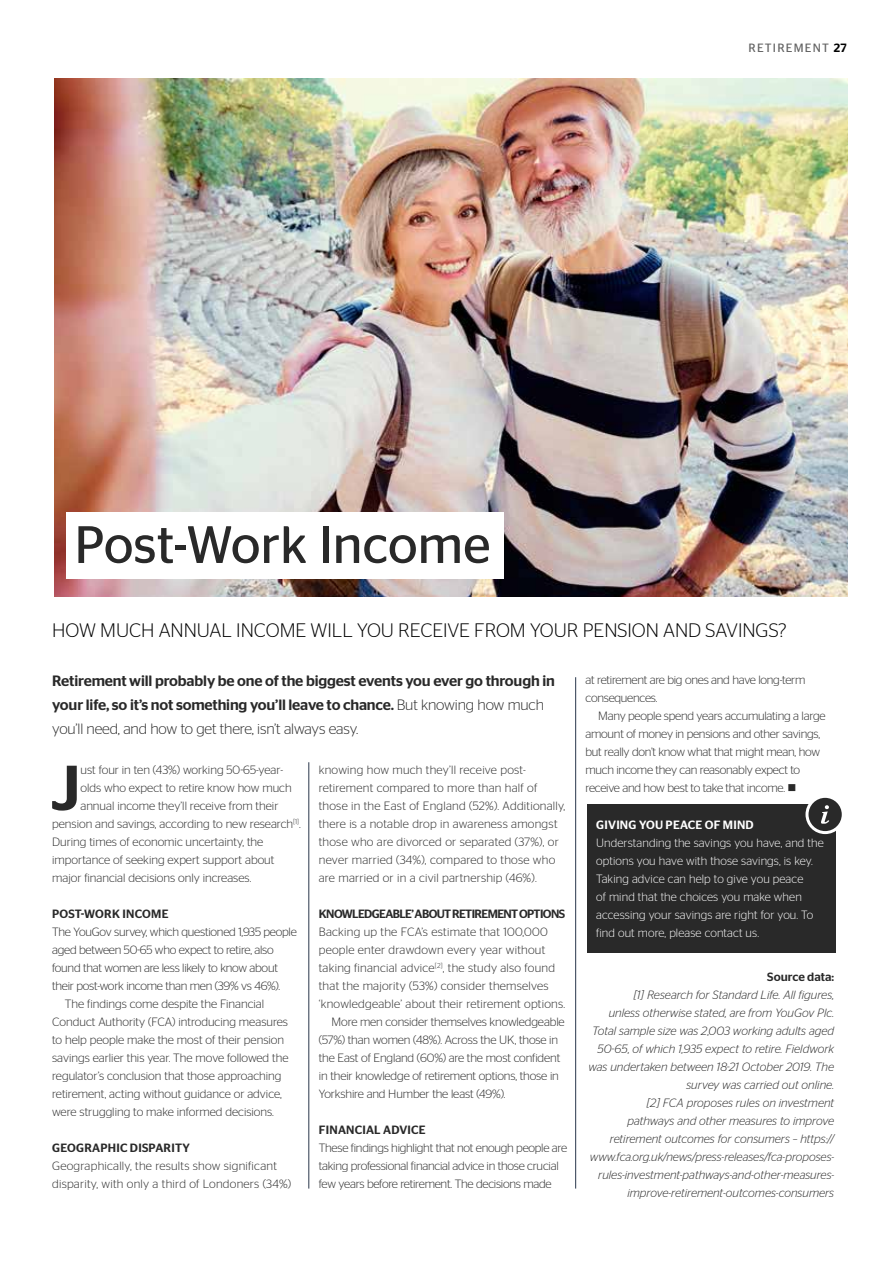
<style>
.page{position:relative;width:893px;height:1263px;background:#fff}
.page>*{position:absolute;margin:0;border:0;box-sizing:border-box;transform-origin:0 0}
.t1{font:500 63.45px "Stag Sans";color:#292929}
.t2{font:52.5px "Stag Sans";color:#292929}
.t3{font:300 19.5px "Stag Sans";color:#000}
.t4{font:500 15px/24px "Stag Sans";letter-spacing:-.01em;color:#292929}
.t5{font:300 12px "Stag Sans";color:#292929}
.t6{font:300 12px/18px "Stag Sans";letter-spacing:.02em;color:#292929}
.t7{font:300 12px/18px "Stag Sans";letter-spacing:-.02em;color:#292929}
.t8{font:italic 300 12px/18px "Stag Sans";color:#292929;text-align:right}
.t9{font:300 12px/18px "Stag Sans";letter-spacing:.01em;color:#fff}
.t10{font:500 12px "Stag Sans";letter-spacing:.02em;color:#292929}
.t11{font:500 12px "Stag Sans";letter-spacing:-.05em;color:#292929}
.t12{font:500 12px "Stag Sans";letter-spacing:.02em;color:#fff}
.t13{font:12px "Stag Sans";letter-spacing:.1em;color:#636363}
.t14{font:500 12px "Stag Sans";color:#292929}
.s1{font-weight:500;color:#000}
.s2{font-weight:300}
</style>
<div class="page">
<img style="left:54px;top:79px;width:793px;height:517px">
<div style="left:67px;top:512px;width:437px;height:67px;background:#fff"></div>
<div style="left:588px;top:804px;width:248px;height:148px;background:#292929"></div>
<div style="left:807px;top:796px;width:36px;height:36px;background:#292929;border-radius:50%"></div>
<div style="left:805px;top:795px;width:40px;height:39px;border:3px solid #fff;border-radius:50%"></div>
<svg style="left:821px;top:805px;width:8px;height:19px"></svg>
<hr style="left:309px;top:762px;width:1px;height:426px;background:#29374b">
<hr style="left:575px;top:677px;width:1px;height:511px;background:#29374b">
<h2 class="t2" style="left:74px;top:515px;width:418px">Post-Work Income</h2>
<p class="t13" style="left:748px;top:41px;width:100px">RETIREMENT <span class="s1">27</span></p>
<h3 class="t3" style="left:52px;top:620px;width:736px">HOW MUCH ANNUAL INCOME WILL YOU RECEIVE FROM YOUR PENSION AND SAVINGS?</h3>
<p class="t4" style="left:52px;top:669px;width:504px">Retirement will probably be one of the biggest events you ever go through in your life, so it’s not something you’ll leave to chance. <span class="s2">But knowing how much you’ll need, and how to get there, isn’t always easy.</span></p>
<h1 class="t1" style="left:51px;top:751px;width:31px">J</h1>
<p class="t5" style="left:80px;top:763px;width:204px">ust four in ten (43%) working 50-65-year-</p>
<p class="t7" style="left:585px;top:671px;width:221px">at retirement are big ones and have long-term consequences.</p>
<p class="t7" style="left:585px;top:707px;width:241px;text-indent:13px">Many people spend years accumulating a large amount of money in pensions and other savings, but really don’t know what that might mean, how much income they can reasonably expect to receive and how best to take that income.</p>
<p class="t6" style="left:319px;top:761px;width:248px">knowing how much they’ll receive post&shy;retirement compared to more than half of those in the East of England (52%). Additionally, there is a notable drop in awareness amongst those who are divorced or separated (37%), or never married (34%), compared to those who are married or in a civil partnership (46%).</p>
<p class="t11" style="left:319px;top:907px;width:248px">KNOWLEDGEABLE’ ABOUT RETIREMENT OPTIONS</p>
<p class="t6" style="left:319px;top:923px;width:230px">Backing up the FCA’s estimate that 100,000</p>
<p class="t6" style="left:319px;top:941px;width:228px">people enter drawdown every year without</p>
<p class="t6" style="left:319px;top:959px;width:238px">taking financial advice<sup>[2]</sup>, the study also found</p>
<p class="t6" style="left:319px;top:977px;width:231px">that the majority (53%) consider themselves</p>
<p class="t6" style="left:319px;top:995px;width:248px">‘knowledgeable’ about their retirement options.</p>
<p class="t5" style="left:332px;top:1015px;width:235px">More men consider themselves knowledgeable</p>
<p class="t5" style="left:319px;top:1033px;width:241px">(57%) than women (48%). Across the UK, those in</p>
<p class="t5" style="left:319px;top:1051px;width:243px">the East of England (60%) are the most confident</p>
<p class="t5" style="left:319px;top:1069px;width:242px">in their knowledge of retirement options, those in</p>
<p class="t5" style="left:319px;top:1087px;width:188px">Yorkshire and Humber the least (49%).</p>
<p class="t10" style="left:319px;top:1123px;width:108px">FINANCIAL ADVICE</p>
<p class="t7" style="left:319px;top:1139px;width:250px">These findings highlight that not enough people are taking professional financial advice in those crucial few years before retirement. The decisions made</p>
<p class="t5" style="left:80px;top:781px;width:213px">olds who expect to retire know how much</p>
<p class="t5" style="left:80px;top:799px;width:200px">annual income they’ll receive from their</p>
<p class="t5" style="left:52px;top:817px;width:250px">pension and savings, according to new research<sup>[1]</sup>.</p>
<p class="t5" style="left:52px;top:835px;width:213px">During times of economic uncertainty, the</p>
<p class="t5" style="left:52px;top:853px;width:224px">importance of seeking expert support about</p>
<p class="t5" style="left:52px;top:871px;width:201px">major financial decisions only increases.</p>
<p class="t10" style="left:52px;top:907px;width:118px">POST-WORK INCOME</p>
<p class="t7" style="left:52px;top:923px;width:246px">The YouGov survey, which questioned 1,935 people</p>
<p class="t7" style="left:52px;top:941px;width:223px">aged between 50-65 who expect to retire, also</p>
<p class="t7" style="left:52px;top:959px;width:227px">found that women are less likely to know about</p>
<p class="t7" style="left:52px;top:977px;width:229px">their post-work income than men (39% vs 46%).</p>
<p class="t5" style="left:65px;top:997px;width:201px">The findings come despite the Financial</p>
<p class="t5" style="left:52px;top:1015px;width:237px">Conduct Authority (FCA) introducing measures</p>
<p class="t5" style="left:52px;top:1033px;width:233px">to help people make the most of their pension</p>
<p class="t5" style="left:52px;top:1051px;width:238px">savings earlier this year. The move followed the</p>
<p class="t5" style="left:52px;top:1069px;width:231px">regulator’s conclusion that those approaching</p>
<p class="t5" style="left:52px;top:1087px;width:231px">retirement, acting without guidance or advice,</p>
<p class="t5" style="left:52px;top:1105px;width:223px">were struggling to make informed decisions.</p>
<p class="t10" style="left:52px;top:1141px;width:139px">GEOGRAPHIC DISPARITY</p>
<p class="t6" style="left:52px;top:1157px;width:241px">Geographically, the results show significant disparity, with only a third of Londoners (34%)</p>
<p class="t12" style="left:596px;top:818px;width:159px">GIVING YOU PEACE OF MIND</p>
<p class="t9" style="left:596px;top:834px;width:229px">Understanding the savings you have, and the options you have with those savings, is key.<br>Taking advice can help to give you peace<br>of mind that the choices you make when accessing your savings are right for you. To find out more, please contact us.</p>
<p class="t14" style="left:767px;top:970px;width:68px">Source data:</p>
<p class="t8" style="left:588px;top:986px;width:247px">[1] Research for Standard Life. All figures,<br>unless otherwise stated, are from YouGov Plc.<br>Total sample size was 2,003 working adults aged 50-65, of which 1,935 expect to retire. Fieldwork was undertaken between 18-21 October 2019. The survey was carried out online.<br>[2] FCA proposes rules on investment<br>pathways and other measures to improve retirement outcomes for consumers – https:// www.fca.org.uk/news/press-releases/fca-proposes&shy;rules-investment-pathways-and-other-measures&shy;improve-retirement-outcomes-consumers</p>
</div>
